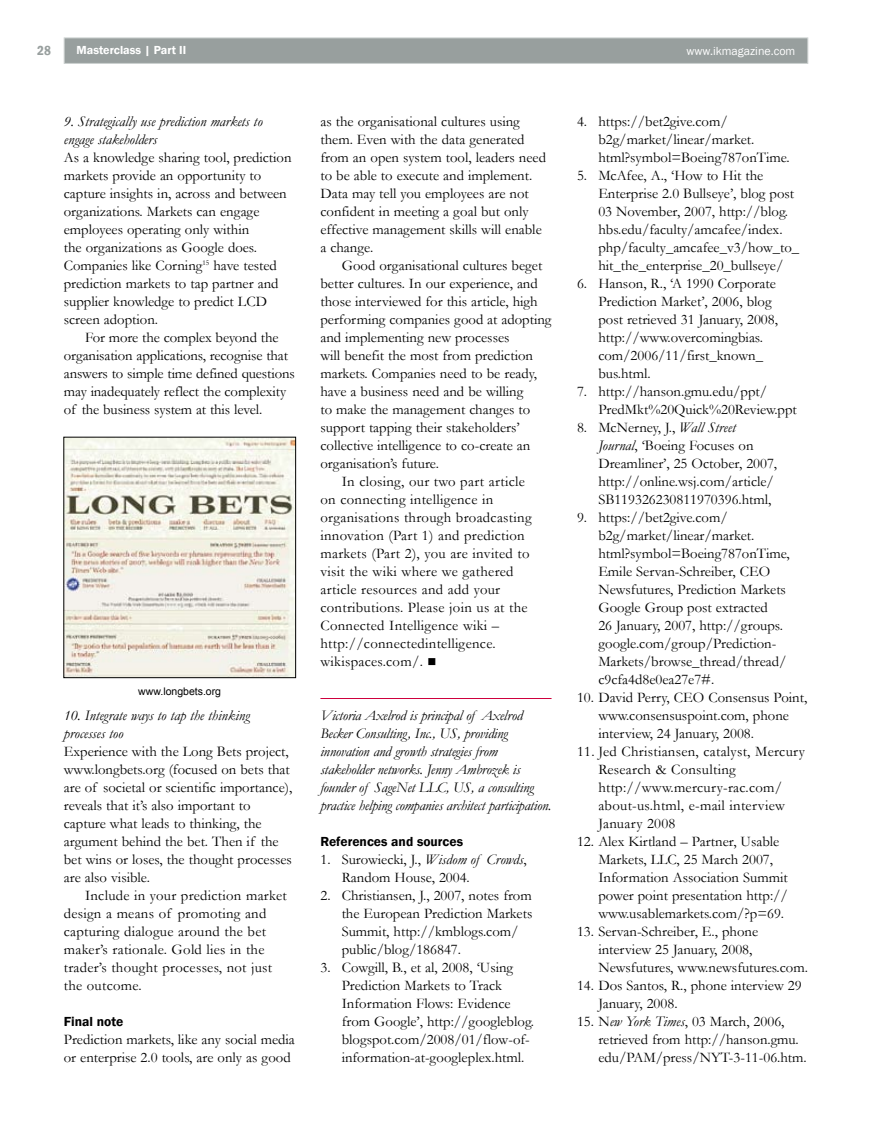
<style>
.page{position:relative;width:872px;height:1127px;background:#fff}
.page>*{position:absolute;margin:0;border:0;box-sizing:border-box;transform-origin:0 0}
.t1{font:14.7px/18px "Garamond";color:#000}
.t2{font:14.7px/18px "Garamond";letter-spacing:.02em;color:#000}
.t3{font:italic 14.7px/18px "Garamond";letter-spacing:-.01em;color:#000}
.t4{font:600 13.5px "Franklin Gothic";color:#000}
.t5{font:600 condensed 13.5px "Franklin Gothic";color:#989f9e}
.t6{font:600 12px "Franklin Gothic";color:#fff}
.t7{font:12px "Franklin Gothic";color:#fff}
.t8{font:10.5px "Arial";color:#000}
.s1{font-style:italic}
</style>
<div class="page">
<hr style="left:320px;top:698px;width:231px;height:1px;background:#ce003d">
<div style="left:64px;top:38px;width:744px;height:26px;background:#989f9e;border:1px solid #cbd0cf"></div>
<img style="left:66px;top:439px;width:228px;height:237px">
<div style="left:64px;top:437px;width:232px;height:241px;border:1px solid #000"></div>
<p class="t5" style="left:37px;top:42px;width:15px">28</p>
<p class="t6" style="left:77px;top:43px;width:111px">Masterclass | Part II</p>
<p class="t7" style="left:686px;top:43px;width:110px">www.ikmagazine.com</p>
<p class="t3" style="left:64px;top:112px;width:200px">9. Strategically use prediction markets to engage stakeholders</p>
<p class="t1" style="left:64px;top:148px;width:229px">As a knowledge sharing tool, prediction markets provide an opportunity to capture insights in, across and between organizations. Markets can engage employees operating only within<br>the organizations as Google does.<br>Companies like Corning<sup>15</sup> have tested prediction markets to tap partner and supplier knowledge to predict LCD screen adoption.</p>
<p class="t1" style="left:64px;top:328px;width:232px;text-indent:21px">For more the complex beyond the organisation applications, recognise that answers to simple time defined questions may inadequately reflect the complexity of the business system at this level.</p>
<p class="t8" style="left:138px;top:684px;width:84px">www.longbets.org</p>
<p class="t3" style="left:64px;top:706px;width:187px">10. Integrate ways to tap the thinking processes too</p>
<p class="t1" style="left:64px;top:742px;width:230px">Experience with the Long Bets project, www.longbets.org (focused on bets that are of societal or scientific importance), reveals that it’s also important to capture what leads to thinking, the argument behind the bet. Then if the bet wins or loses, the thought processes are also visible.</p>
<p class="t2" style="left:64px;top:886px;width:224px;text-indent:21px">Include in your prediction market design a means of promoting and capturing dialogue around the bet maker’s rationale. Gold lies in the trader’s thought processes, not just the outcome.</p>
<p class="t4" style="left:64px;top:1013px;width:61px">Final note</p>
<p class="t1" style="left:64px;top:1030px;width:232px">Prediction markets, like any social media or enterprise 2.0 tools, are only as good</p>
<p class="t1" style="left:320px;top:112px;width:227px">as the organisational cultures using them. Even with the data generated from an open system tool, leaders need to be able to execute and implement.<br>Data may tell you employees are not confident in meeting a goal but only effective management skills will enable a change.</p>
<p class="t1" style="left:342px;top:256px;width:202px">Good organisational cultures beget</p>
<p class="t1" style="left:320px;top:274px;width:219px">better cultures. In our experience, and</p>
<p class="t1" style="left:320px;top:292px;width:219px">those interviewed for this article, high</p>
<p class="t1" style="left:320px;top:310px;width:232px">performing companies good at adopting</p>
<p class="t1" style="left:320px;top:328px;width:191px">and implementing new processes</p>
<p class="t1" style="left:320px;top:346px;width:214px">will benefit the most from prediction</p>
<p class="t1" style="left:320px;top:364px;width:218px">markets. Companies need to be ready,</p>
<p class="t1" style="left:320px;top:382px;width:204px">have a business need and be willing</p>
<p class="t1" style="left:320px;top:400px;width:211px">to make the management changes to</p>
<p class="t1" style="left:320px;top:418px;width:201px">support tapping their stakeholders’</p>
<p class="t1" style="left:320px;top:436px;width:211px">collective intelligence to co-create an</p>
<p class="t1" style="left:320px;top:454px;width:120px">organisation’s future.</p>
<p class="t2" style="left:342px;top:472px;width:185px">In closing, our two part article</p>
<p class="t2" style="left:320px;top:490px;width:174px">on connecting intelligence in</p>
<p class="t2" style="left:320px;top:508px;width:213px">organisations through broadcasting</p>
<p class="t2" style="left:320px;top:526px;width:206px">innovation (Part 1) and prediction</p>
<p class="t2" style="left:320px;top:544px;width:211px">markets (Part 2), you are invited to</p>
<p class="t2" style="left:320px;top:562px;width:195px">visit the wiki where we gathered</p>
<p class="t2" style="left:320px;top:580px;width:181px">article resources and add your</p>
<p class="t2" style="left:320px;top:598px;width:209px">contributions. Please join us at the</p>
<p class="t2" style="left:320px;top:616px;width:180px">Connected Intelligence wiki –</p>
<p class="t2" style="left:320px;top:634px;width:177px">http://connectedintelligence.</p>
<p class="t2" style="left:320px;top:652px;width:116px">wikispaces.com/. ■</p>
<p class="t3" style="left:320px;top:706px;width:232px">Victoria Axelrod is principal of Axelrod Becker Consulting, Inc., US, providing innovation and growth strategies from stakeholder networks. Jenny Ambrozek is founder of SageNet LLC, US, a consulting practice helping companies architect participation.</p>
<p class="t4" style="left:320px;top:833px;width:144px">References and sources</p>
<p class="t1" style="left:342px;top:850px;width:186px;text-indent:-21px">1. Surowiecki, J., <span class="s1">Wisdom of Crowds</span>,<br>Random House, 2004.</p>
<p class="t1" style="left:342px;top:886px;width:192px;text-indent:-21px">2. Christiansen, J., 2007, notes from the European Prediction Markets<br>Summit, http://kmblogs.com/ public/blog/186847.</p>
<p class="t1" style="left:342px;top:958px;width:194px;text-indent:-21px">3. Cowgill, B., et al, 2008, ‘Using Prediction Markets to Track Information Flows: Evidence from Google’, http://googleblog. blogspot.com/2008/01/flow-of&shy;information-at-googleplex.html.</p>
<p class="t1" style="left:598px;top:112px;width:193px;text-indent:-21px">4. https://bet2give.com/ b2g/market/linear/market. html?symbol=Boeing787onTime.</p>
<p class="t1" style="left:598px;top:166px;width:202px;text-indent:-21px">5. McAfee, A., ‘How to Hit the Enterprise 2.0 Bullseye’, blog post 03 November, 2007, http://blog. hbs.edu/faculty/amcafee/index. php/faculty_amcafee_v3/how_to_ hit_the_enterprise_20_bullseye/</p>
<p class="t1" style="left:598px;top:274px;width:181px;text-indent:-21px">6. Hanson, R., ‘A 1990 Corporate<br>Prediction Market’, 2006, blog post retrieved 31 January, 2008, http://www.overcomingbias. com/2006/11/first_known_ bus.html.</p>
<p class="t1" style="left:598px;top:382px;width:200px;text-indent:-21px">7. http://hanson.gmu.edu/ppt/<br>PredMkt%20Quick%20Review.ppt</p>
<p class="t1" style="left:598px;top:418px;width:180px;text-indent:-21px">8. McNerney, J., <span class="s1">Wall Street<br>Journal</span>, ‘Boeing Focuses on<br>Dreamliner’, 25 October, 2007, http://online.wsj.com/article/<br>SB119326230811970396.html,</p>
<p class="t1" style="left:598px;top:508px;width:193px;text-indent:-21px">9. https://bet2give.com/ b2g/market/linear/market. html?symbol=Boeing787onTime,<br>Emile Servan-Schreiber, CEO<br>Newsfutures, Prediction Markets<br>Google Group post extracted<br>26 January, 2007, http://groups. google.com/group/Prediction-<br>Markets/browse_thread/thread/ c9cfa4d8e0ea27e7#.</p>
<p class="t1" style="left:598px;top:688px;width:210px;text-indent:-21px">10. David Perry, CEO Consensus Point, www.consensuspoint.com, phone interview, 24 January, 2008.</p>
<p class="t2" style="left:598px;top:742px;width:208px;text-indent:-21px">11. Jed Christiansen, catalyst, Mercury<br>Research &amp; Consulting http://www.mercury-rac.com/ about-us.html, e-mail interview<br>January 2008</p>
<p class="t1" style="left:598px;top:832px;width:191px;text-indent:-21px">12. Alex Kirtland – Partner, Usable<br>Markets, LLC, 25 March 2007,<br>Information Association Summit power point presentation http:// www.usablemarkets.com/?p=69.</p>
<p class="t1" style="left:598px;top:922px;width:211px;text-indent:-21px">13. Servan-Schreiber, E., phone interview 25 January, 2008,<br>Newsfutures, www.newsfutures.com.</p>
<p class="t1" style="left:598px;top:976px;width:205px;text-indent:-21px">14. Dos Santos, R., phone interview 29<br>January, 2008.</p>
<p class="t1" style="left:598px;top:1012px;width:210px;text-indent:-21px">15. N<span class="s1">ew York Times</span>, 03 March, 2006, retrieved from http://hanson.gmu. edu/PAM/press/NYT-3-11-06.htm.</p>
</div>
